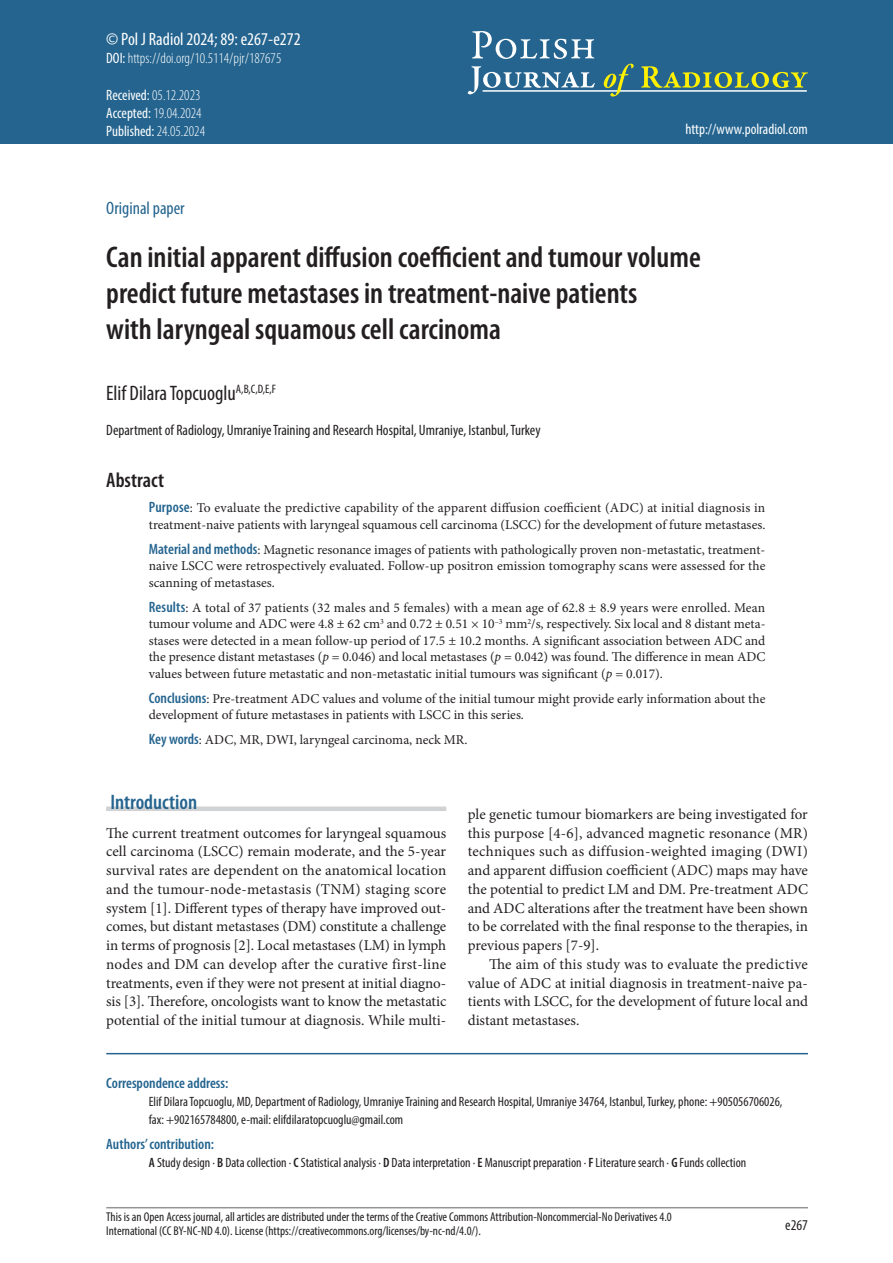
<style>
.page{position:relative;width:893px;height:1263px;background:#fff}
.page>*{position:absolute;margin:0;border:0;box-sizing:border-box;transform-origin:0 0}
.tytul{font:600 condensed 30px/36px "Myriad Pro";color:#231f20}
.autor{font:condensed 21px "Myriad Pro";color:#231f20}
.srodtytul_1{font:600 condensed 21px "Myriad Pro";color:#24648f}
.streszcz{font:600 condensed 21px "Myriad Pro";color:#231f20}
.Pol_J_Radiol{font:condensed 18px "Myriad Pro";color:#fff}
.original_article{font:condensed 18px "Myriad Pro";color:#24648f}
.tekst_bez_wciecia{font:15px/18.8px "Minion Pro";color:#231f20;text-align:justify}
.tekst{font:15px/18.8px "Minion Pro";letter-spacing:-.005em;color:#231f20;text-align:justify}
.autor_adres{font:condensed 15px "Myriad Pro";color:#231f20}
.doi{font:300 condensed 15px "Myriad Pro";color:#fff}
.original_article-2{font:condensed 15px "Myriad Pro";color:#fff}
.adres_do_koresponden{font:600 condensed 15px "Myriad Pro";color:#24648f}
.authors_contribution{font:600 condensed 15px "Myriad Pro";color:#24648f}
.doi-2{font:condensed 15px "Myriad Pro";color:#fff}
.tabela_tekst{font:condensed 15px "Myriad Pro";color:#231f20}
.streszczenie{font:13.5px/16.5px "Minion Pro";color:#231f20}
.adres_do_koresponden-2{font:condensed 13.5px/18px "Myriad Pro";color:#231f20}
.authors_contribution-2{font:condensed 13.5px "Myriad Pro";color:#231f20}
.t1{font:condensed 12.75px/14.2px "Myriad Pro";color:#231f20}
.s1{font-weight:400}
.s2{font-weight:300}
.s3{font-family:"Myriad Pro";font-weight:600;font-stretch:condensed;font-size:15px;color:#24648f}
.s4{font-style:italic}
.s5{font-weight:600}
</style>
<div class="page">
<hr style="left:106px;top:1207px;width:702px;height:1px;background:#939598">
<div style="left:0;top:0;width:893px;height:144px;background:#24648f"></div>
<svg style="left:472px;top:31px;width:122px;height:28px"></svg>
<svg style="left:468px;top:66px;width:127px;height:28px"></svg>
<hr style="left:483px;top:90px;width:324px;height:2px;background:#fff">
<svg style="left:604px;top:64px;width:30px;height:33px"></svg>
<svg style="left:641px;top:66px;width:167px;height:22px"></svg>
<hr style="left:106px;top:1053px;width:702px;height:1px;background:#24648f">
<div style="left:106px;top:806px;width:340px;height:5px;background:#d1d2d4"></div>
<p class="Pol_J_Radiol" style="left:106px;top:28px;width:196px">© Pol J Radiol 2024; 89: e267-e272</p>
<p class="doi" style="left:106px;top:49px;width:177px"><span class="s1">DOI:</span> https://doi.org/10.5114/pjr/187675</p>
<p class="doi" style="left:106px;top:86px;width:96px"><span class="s1">Received:</span> 05.12.2023</p>
<p class="doi" style="left:106px;top:104px;width:97px"><span class="s1">Accepted:</span> 19.04.2024</p>
<p class="doi-2" style="left:106px;top:122px;width:100px">Published: <span class="s2">24.05.2024</span></p>
<p class="original_article-2" style="left:685px;top:120px;width:124px">http://www.polradiol.com</p>
<p class="original_article" style="left:106px;top:197px;width:80px">Original paper</p>
<p class="tytul" style="left:106px;top:238px;width:596px">Can initial apparent diffusion coefficient and tumour volume predict future metastases in treatment-naive patients<br>with laryngeal squamous cell carcinoma</p>
<p class="autor" style="left:106px;top:380px;width:171px">Elif Dilara Topcuoglu<sup>A,B,C,D,E,F</sup></p>
<p class="autor_adres" style="left:106px;top:421px;width:436px">Department of Radiology, Umraniye Training and Research Hospital, Umraniye, Istanbul, Turkey</p>
<p class="streszcz" style="left:106px;top:467px;width:59px">Abstract</p>
<p class="streszczenie" style="left:149px;top:500px;width:618px"><span class="s3">Purpose</span>: To evaluate the predictive capability of the apparent diffusion coefficient (ADC) at initial diagnosis in treatment-naive patients with laryngeal squamous cell carcinoma (LSCC) for the development of future metastases.</p>
<p class="streszczenie" style="left:149px;top:541px;width:618px;text-align:justify"><span class="s3">Material and methods</span>: Magnetic resonance images of patients with pathologically proven non-metastatic, treatment&shy;naive LSCC were retrospectively evaluated. Follow-up positron emission tomography scans were assessed for the scanning of metastases.</p>
<p class="streszczenie" style="left:149px;top:599px;width:618px;text-align:justify"><span class="s3">Results</span>: A total of 37 patients (32 males and 5 females) with a mean age of 62.8 ± 8.9 years were enrolled. Mean tumour volume and ADC were 4.8 ± 62 cm<sup>3</sup> and 0.72 ± 0.51 × 10<sup>–3</sup> mm<sup>2</sup>/s, respectively. Six local and 8 distant meta&shy;stases were detected in a mean follow-up period of 17.5 ± 10.2 months. A significant association between ADC and the presence distant metastases (<span class="s4">p</span> = 0.046) and local metastases (<span class="s4">p</span> = 0.042) was found. The difference in mean ADC values between future metastatic and non-metastatic initial tumours was significant (<span class="s4">p</span> = 0.017).</p>
<p class="streszczenie" style="left:149px;top:690px;width:618px"><span class="s3">Conclusions</span>: Pre-treatment ADC values and volume of the initial tumour might provide early information about the development of future metastases in patients with LSCC in this series.</p>
<p class="streszczenie" style="left:149px;top:732px;width:320px"><span class="s3">Key words</span>: ADC, MR, DWI, laryngeal carcinoma, neck MR.</p>
<p class="srodtytul_1" style="left:110px;top:789px;width:88px">Introduction</p>
<p class="tekst_bez_wciecia" style="left:106px;top:823px;width:342px">The current treatment outcomes for laryngeal squamous cell carcinoma (LSCC) remain moderate, and the 5-year survival rates are dependent on the anatomical location and the tumour-node-metastasis (TNM) staging score system [1]. Different types of therapy have improved out&shy;comes, but distant metastases (DM) constitute a challenge in terms of prognosis [2]. Local metastases (LM) in lymph nodes and DM can develop after the curative first-line treatments, even if they were not present at initial diagno&shy;sis [3]. Therefore, oncologists want to know the metastatic potential of the initial tumour at diagnosis. While multi-</p>
<p class="tekst_bez_wciecia" style="left:468px;top:805px;width:342px">ple genetic tumour biomarkers are being investigated for this purpose [4-6], advanced magnetic resonance (MR) techniques such as diffusion-weighted imaging (DWI) and apparent diffusion coefficient (ADC) maps may have the potential to predict LM and DM. Pre-treatment ADC and ADC alterations after the treatment have been shown to be correlated with the final response to the therapies, in previous papers [7-9].</p>
<p class="tekst" style="left:468px;top:955px;width:342px;text-indent:21px">The aim of this study was to evaluate the predictive value of ADC at initial diagnosis in treatment-naive pa&shy;tients with LSCC, for the development of future local and distant metastases.</p>
<p class="adres_do_koresponden" style="left:106px;top:1074px;width:124px">Correspondence address:</p>
<p class="adres_do_koresponden-2" style="left:149px;top:1093px;width:635px">Elif Dilara Topcuoglu, MD, Department of Radiology, Umraniye Training and Research Hospital, Umraniye 34764, Istanbul, Turkey, phone: +905056706026, fax: +902165784800, e-mail: elifdilaratopcuoglu@gmail.com</p>
<p class="authors_contribution" style="left:106px;top:1135px;width:109px">Authors’ contribution:</p>
<p class="authors_contribution-2" style="left:149px;top:1155px;width:599px"><span class="s5">A</span> Study design ∙ <span class="s5">B</span> Data collection ∙ <span class="s5">C</span> Statistical analysis ∙ <span class="s5">D</span> Data interpretation ∙ <span class="s5">E</span> Manuscript preparation ∙ <span class="s5">F</span> Literature search ∙ <span class="s5">G</span> Funds collection</p>
<p class="t1" style="left:106px;top:1209px;width:567px">This is an Open Access journal, all articles are distributed under the terms of the Creative Commons Attribution-Noncommercial-No Derivatives 4.0<br>International (CC BY-NC-ND 4.0). License (https://creativecommons.org/licenses/by-nc-nd/4.0/).</p>
<p class="tabela_tekst" style="left:785px;top:1216px;width:24px">e267</p>
</div>
